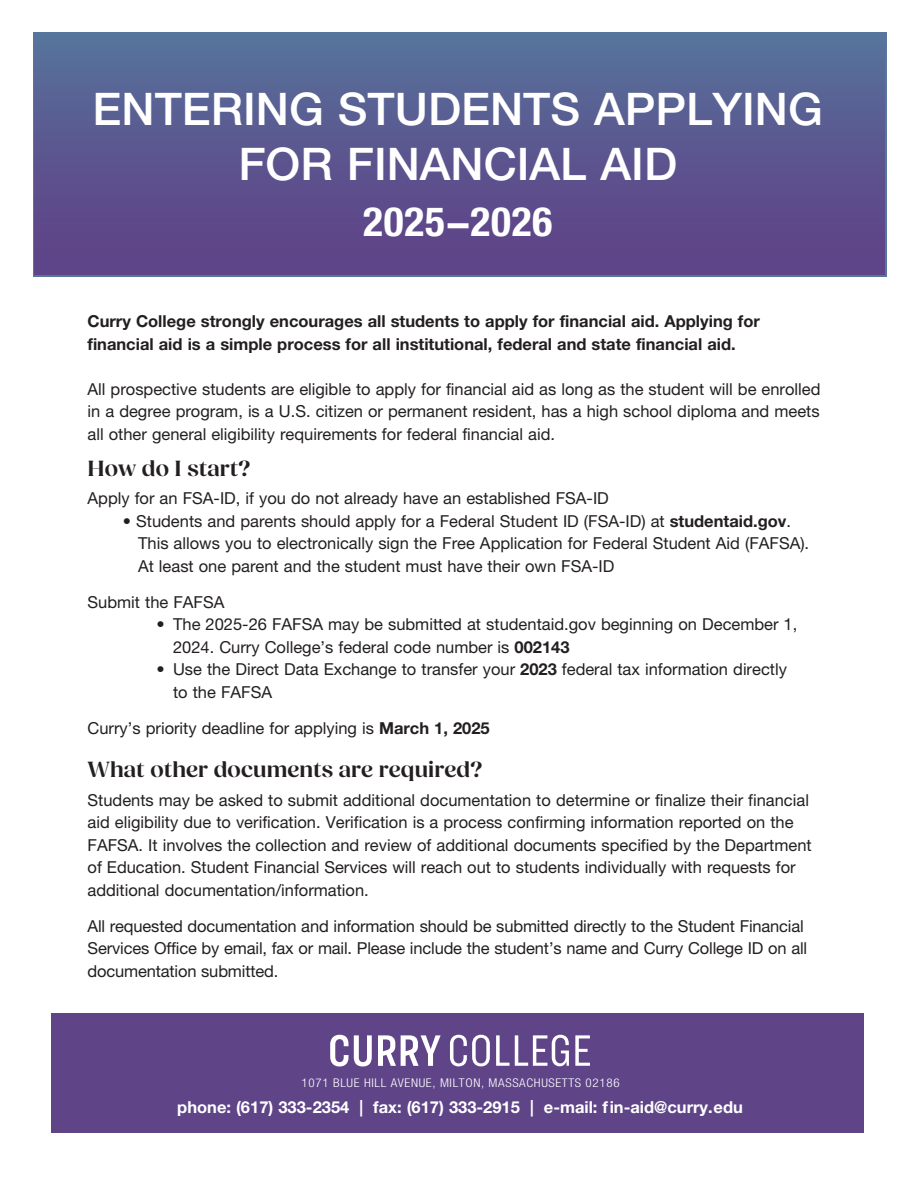
<style>
.page{position:relative;width:918px;height:1188px;background:#fff}
.page>*{position:absolute;margin:0;border:0;box-sizing:border-box;transform-origin:0 0}
.t1{font:500 45px/55.5px "Helvetica Neue LT Pro";color:#fff;text-align:center}
.t2{font:700 condensed 40.5px "Helvetica Neue LT Pro";letter-spacing:.02em;color:#fff}
.t3{font:600 22.5px "Fields Display";letter-spacing:.005em;color:#231f20}
.t4{font:16.5px/22.5px "Helvetica Neue LT Pro";color:#231f20}
.t5{font:700 16.5px/22.5px "Helvetica Neue LT Pro";color:#231f20}
.t6{font:700 16.5px "Helvetica Neue LT Pro";color:#fff}
.t7{font:300 condensed 12px "Helvetica Neue LT Pro";letter-spacing:.05em;color:#fff;scale:1.09 1}
.s1{font-weight:700}
</style>
<div class="page">
<div style="left:34px;top:35px;width:851px;height:240px;background:linear-gradient(to bottom,#56719b,#5f3e85)"></div>
<div style="left:51px;top:1013px;width:813px;height:119px;background:#5f4488"></div>
<svg style="left:330px;top:1035px;width:18px;height:31px"></svg>
<svg style="left:354px;top:1035px;width:18px;height:31px"></svg>
<svg style="left:378px;top:1035px;width:63px;height:31px"></svg>
<svg style="left:450px;top:1035px;width:40px;height:31px"></svg>
<svg style="left:496px;top:1035px;width:73px;height:31px"></svg>
<svg style="left:575px;top:1035px;width:15px;height:31px"></svg>
<p class="t1" style="left:93px;top:80px;width:732px">ENTERING STUDENTS APPLYING<br>FOR FINANCIAL AID</p>
<p class="t2" style="left:363px;top:197px;width:190px">2025−2026</p>
<p class="t5" style="left:88px;top:310px;width:674px">Curry College strongly encourages all students to apply for financial aid. Applying for financial aid is a simple process for all institutional, federal and state financial aid.</p>
<p class="t4" style="left:88px;top:377px;width:735px;text-align:justify">All prospective students are eligible to apply for financial aid as long as the student will be enrolled in a degree program, is a U.S. citizen or permanent resident, has a high school diploma and meets all other general eligibility requirements for federal financial aid.</p>
<p class="t3" style="left:88px;top:455px;width:165px">How do I start?</p>
<p class="t4" style="left:88px;top:487px;width:523px">Apply for an FSA-ID, if you do not already have an established FSA-ID</p>
<p class="t4" style="left:123px;top:509px;width:670px">• Students and parents should apply for a Federal Student ID (FSA-ID) at <span class="s1">studentaid.gov</span>.</p>
<p class="t4" style="left:138px;top:532px;width:673px">This allows you to electronically sign the Free Application for Federal Student Aid (FAFSA).<br>At least one parent and the student must have their own FSA-ID</p>
<p class="t4" style="left:88px;top:590px;width:138px">Submit the FAFSA</p>
<p class="t4" style="left:173px;top:613px;width:626px;text-indent:-16px">• The 2025-26 FAFSA may be submitted at studentaid.gov beginning on December 1,<br>2024. Curry College’s federal code number is <span class="s1">002143</span></p>
<p class="t4" style="left:157px;top:658px;width:632px">• Use the Direct Data Exchange to transfer your <span class="s1">2023</span> federal tax information directly</p>
<p class="t4" style="left:173px;top:680px;width:101px">to the FAFSA</p>
<p class="t4" style="left:88px;top:716px;width:404px">Curry’s priority deadline for applying is <span class="s1">March 1, 2025</span></p>
<p class="t3" style="left:88px;top:756px;width:396px">What other documents are required?</p>
<p class="t4" style="left:88px;top:788px;width:726px">Students may be asked to submit additional documentation to determine or finalize their financial aid eligibility due to verification. Verification is a process confirming information reported on the FAFSA. It involves the collection and review of additional documents specified by the Department of Education. Student Financial Services will reach out to students individually with requests for additional documentation/information.</p>
<p class="t4" style="left:88px;top:914px;width:721px">All requested documentation and information should be submitted directly to the Student Financial<br>Services Office by email, fax or mail. Please include the student’s name and Curry College ID on all documentation submitted.</p>
<p class="t7" style="left:302px;top:1076px;width:293px">1071 BLUE HILL AVENUE, MILTON, MASSACHUSETTS 02186</p>
<p class="t6" style="left:177px;top:1097px;width:567px">phone: (617) 333-2354 | fax: (617) 333-2915 | e-mail: fin-aid@curry.edu</p>
</div>
